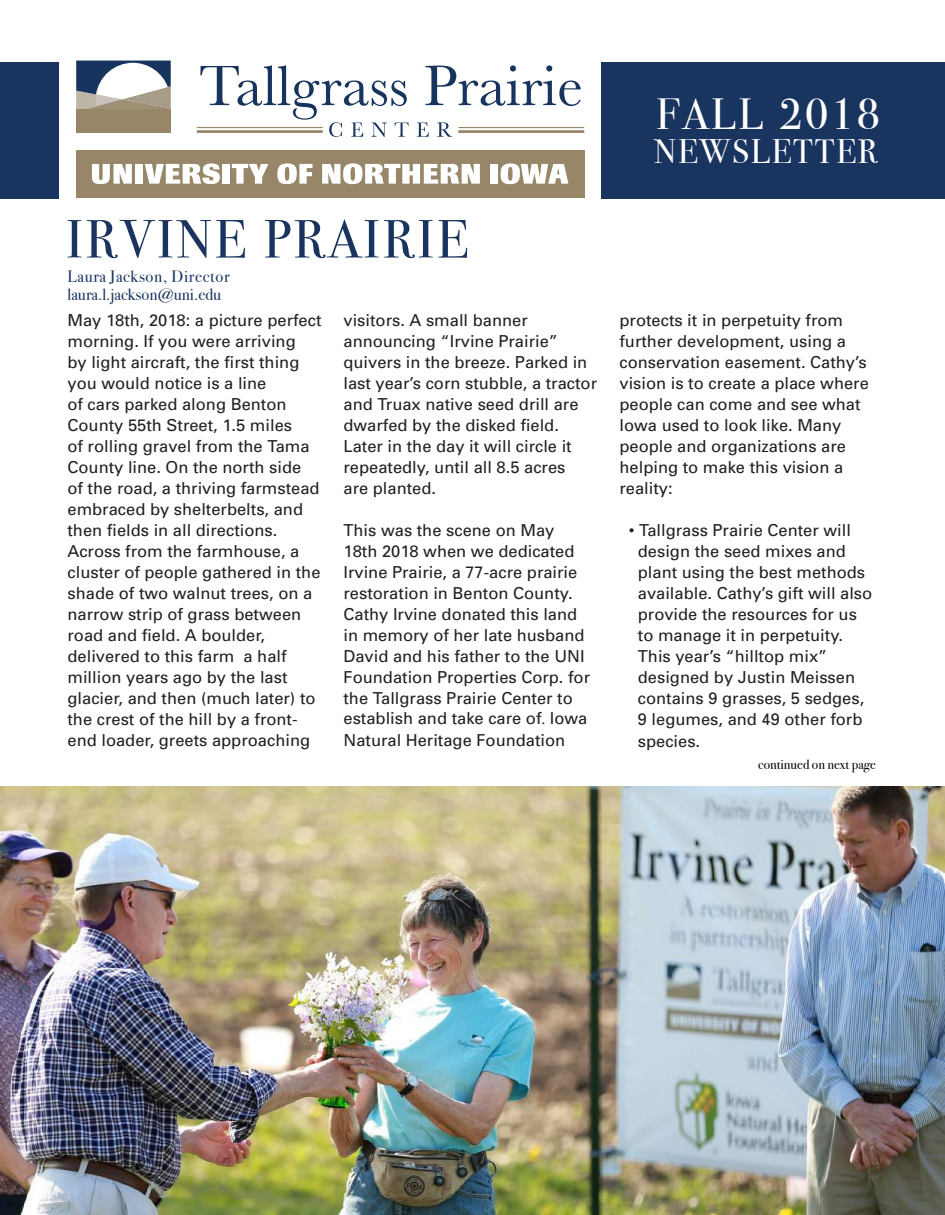
<style>
.page{position:relative;width:945px;height:1215px;background:#fff}
.page>*{position:absolute;margin:0;border:0;box-sizing:border-box;transform-origin:0 0}
.t1{font:54px "Bodoni Svty Two ITCTT";letter-spacing:.05em;color:#19345f}
.t2{font:43.5px "Bodoni Svty Two ITCTT";letter-spacing:.06em;color:#fff}
.t3{font:33.9px "Bodoni Svty Two ITCTT";letter-spacing:.05em;color:#fff}
.t4{font:16.5px/21px "Univers";color:#231f20}
.t5{font:16.5px/18px "Bodoni Svty Two ITCTT";letter-spacing:.04em;color:#19345f}
.t6{font:13.5px "Bodoni Svty Two ITCTT";color:#000}
.s1{font-family:"Minion Pro"}
</style>
<div class="page">
<div style="left:76px;top:150px;width:508px;height:48px;background:#988669"></div>
<svg style="left:92px;top:164px;width:40px;height:20px"></svg>
<div style="left:136px;top:164px;width:7px;height:20px;background:#fff"></div>
<svg style="left:145px;top:163px;width:75px;height:21px"></svg>
<div style="left:223px;top:164px;width:7px;height:20px;background:#fff"></div>
<svg style="left:232px;top:164px;width:36px;height:20px"></svg>
<svg style="left:277px;top:163px;width:36px;height:21px"></svg>
<svg style="left:322px;top:163px;width:158px;height:21px"></svg>
<div style="left:491px;top:164px;width:7px;height:20px;background:#fff"></div>
<svg style="left:501px;top:163px;width:67px;height:21px"></svg>
<svg style="left:76px;top:61px;width:95px;height:48px"></svg>
<div style="left:76px;top:109px;width:95px;height:24px;background:#988669"></div>
<svg style="left:425px;top:65px;width:156px;height:41px"></svg>
<svg style="left:200px;top:65px;width:209px;height:72px"></svg>
<svg style="left:417px;top:123px;width:12px;height:14px"></svg>
<svg style="left:437px;top:122px;width:15px;height:15px"></svg>
<hr style="left:197px;top:127px;width:126px;height:1px;background:#988669">
<hr style="left:458px;top:127px;width:126px;height:1px;background:#988669">
<hr style="left:197px;top:130px;width:126px;height:3px;background:#988669">
<hr style="left:458px;top:130px;width:126px;height:3px;background:#988669">
<div style="left:602px;top:63px;width:343px;height:136px;background:#19345f"></div>
<div style="left:0;top:63px;width:59px;height:136px;background:#19345f"></div>
<img style="left:0;top:786px;width:945px;height:429px">
<h1 class="t1" style="left:66px;top:195px;width:404px">IRVINE PRAIRIE</h1>
<p class="t5" style="left:68px;top:265px;width:164px">Laura Jackson, Director laura.l.jackson@uni.edu</p>
<p class="t4" style="left:68px;top:309px;width:256px">May 18th, 2018: a picture perfect morning. If you were arriving<br>by light aircraft, the first thing you would notice is a line<br>of cars parked along Benton<br>County 55th Street, 1.5 miles<br>of rolling gravel from the Tama<br>County line. On the north side<br>of the road, a thriving farmstead embraced by shelterbelts, and then fields in all directions.<br>Across from the farmhouse, a cluster of people gathered in the shade of two walnut trees, on a narrow strip of grass between road and field. A boulder, delivered to this farm a half million years ago by the last glacier, and then (much later) to the crest of the hill by a front&shy;end loader, greets approaching</p>
<p class="t4" style="left:343px;top:309px;width:255px">visitors. A small banner announcing “Irvine Prairie” quivers in the breeze. Parked in last year’s corn stubble, a tractor and Truax native seed drill are dwarfed by the disked field.<br>Later in the day it will circle it repeatedly, until all 8.5 acres<br>are planted.</p>
<p class="t4" style="left:343px;top:519px;width:248px">This was the scene on May<br>18th 2018 when we dedicated<br>Irvine Prairie, a 77-acre prairie restoration in Benton County.<br>Cathy Irvine donated this land in memory of her late husband<br>David and his father to the UNI<br>Foundation Properties Corp. for the Tallgrass Prairie Center to establish and take care of<span class="s1">.</span> Iowa</p>
<p class="t4" style="left:344px;top:729px;width:223px">Natural Heritage Foundation</p>
<h2 class="t2" style="left:656px;top:78px;width:225px">FALL 2018</h2>
<h3 class="t3" style="left:654px;top:123px;width:225px">NEWSLETTER</h3>
<p class="t4" style="left:620px;top:309px;width:251px">protects it in perpetuity from further development, using a conservation easement. Cathy’s vision is to create a place where people can come and see what<br>Iowa used to look like. Many people and organizations are helping to make this vision a reality:</p>
<p class="t4" style="left:638px;top:519px;width:236px;text-indent:-9px">• Tallgrass Prairie Center will design the seed mixes and plant using the best methods available. Cathy’s gift will also provide the resources for us to manage it in perpetuity.<br>This year’s “hilltop mix” designed by Justin Meissen contains 9 grasses, 5 sedges,<br>9 legumes, and 49 other forb</p>
<p class="t4" style="left:638px;top:731px;width:64px">species.</p>
<p class="t6" style="left:758px;top:753px;width:119px">continued on next page</p>
</div>
